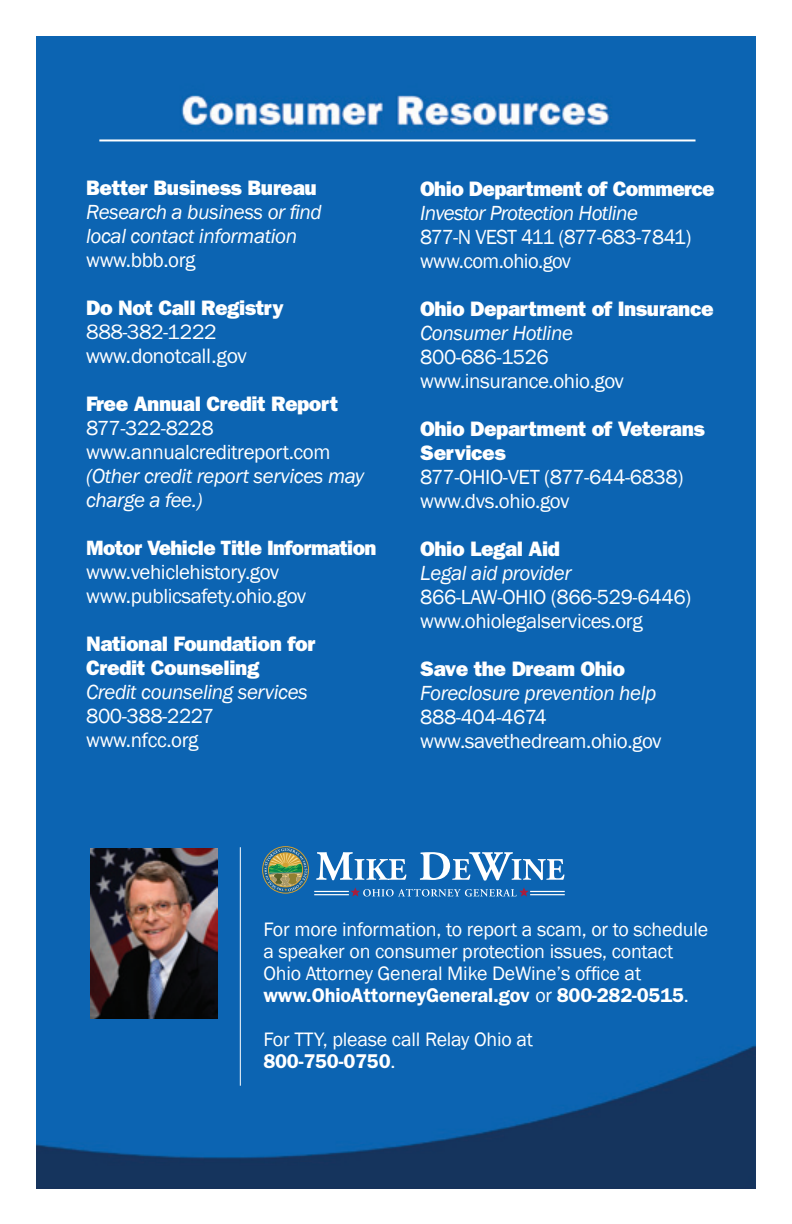
<style>
.page{position:relative;width:792px;height:1224px;background:#fff}
.page>*{position:absolute;margin:0;border:0;box-sizing:border-box;transform-origin:0 0}
.t1{font:21px "Franklin Gothic";letter-spacing:-.02em;color:#fff}
.t2{font:21px/24px "ITC Franklin Gothic Std Hvy";letter-spacing:-.02em;color:#fff}
.t3{font:italic 21px/24px "Franklin Gothic";letter-spacing:-.02em;color:#fff}
.t4{font:21px/24px "Franklin Gothic";letter-spacing:-.045em;color:#fff}
.t5{font:21px "ITC Franklin Gothic Std";letter-spacing:-.02em;color:#fff}
.t6{font:20.8px "ITC Franklin Gothic Std Hvy";letter-spacing:-.03em;color:#fff}
.t7{font:20px/22px "Franklin Gothic";letter-spacing:-.01em;color:#fff}
.s1{font-style:italic}
.s2{font-style:normal}
.s3{font-family:"ITC Franklin Gothic Std";font-weight:600}
</style>
<div class="page">
<div style="left:36px;top:37px;width:720px;height:1152px;background:#0c64b2"></div>
<hr style="left:99px;top:139px;width:597px;height:2px;background:#fff">
<hr style="left:240px;top:847px;width:1px;height:239px;background:#fff">
<img style="left:90px;top:849px;width:128px;height:170px">
<svg style="left:316px;top:852px;width:249px;height:29px"></svg>
<svg style="left:349px;top:888px;width:182px;height:10px;background:#3d7dbb"></svg>
<hr style="left:530px;top:894px;width:35px;height:1px;background:#fff">
<hr style="left:530px;top:891px;width:35px;height:1px;background:#fff">
<hr style="left:314px;top:894px;width:35px;height:1px;background:#fff">
<hr style="left:314px;top:891px;width:35px;height:1px;background:#fff">
<div style="left:262px;top:846px;width:47px;height:47px;border:1px solid #d3a032;border-radius:50%"></div>
<svg style="left:265px;top:847px;width:42px;height:46px;background:#698974"></svg>
<p class="t2" style="left:86px;top:176px;width:232px">Better Business Bureau</p>
<p class="t3" style="left:86px;top:201px;width:237px">Research a business or find local contact information</p>
<p class="t1" style="left:86px;top:247px;width:111px">www.bbb.org</p>
<p class="t2" style="left:86px;top:296px;width:199px">Do Not Call Registry</p>
<p class="t5" style="left:86px;top:320px;width:132px">888-382-1222</p>
<p class="t5" style="left:86px;top:344px;width:162px">www.donotcall.gov</p>
<p class="t2" style="left:86px;top:392px;width:253px">Free Annual Credit Report</p>
<p class="t1" style="left:86px;top:415px;width:129px">877-322-8228</p>
<p class="t1" style="left:86px;top:439px;width:246px">www.annualcreditreport.com</p>
<p class="t3" style="left:86px;top:465px;width:279px">(Other credit report services may charge a fee.)</p>
<p class="t6" style="left:86px;top:536px;width:292px">Motor Vehicle Title Information</p>
<p class="t1" style="left:86px;top:559px;width:195px">www.vehiclehistory.gov</p>
<p class="t1" style="left:86px;top:583px;width:222px">www.publicsafety.ohio.gov</p>
<p class="t2" style="left:86px;top:632px;width:231px">National Foundation for<br>Credit Counseling</p>
<p class="t3" style="left:86px;top:681px;width:223px">Credit counseling services</p>
<p class="t1" style="left:86px;top:703px;width:130px">800-388-2227</p>
<p class="t1" style="left:86px;top:727px;width:114px">www.nfcc.org</p>
<p class="t2" style="left:420px;top:177px;width:296px">Ohio Department of Commerce</p>
<p class="t4" style="left:420px;top:201px;width:273px"><span class="s1">Investor Protection Hotline<br></span>877-N VEST 411 (877-683-7841)</p>
<p class="t1" style="left:420px;top:248px;width:153px">www.com.ohio.gov</p>
<p class="t2" style="left:420px;top:297px;width:295px">Ohio Department of Insurance</p>
<p class="t3" style="left:420px;top:321px;width:154px">Consumer Hotline<br><span class="s2">800-686-1526</span></p>
<p class="t1" style="left:420px;top:368px;width:205px">www.insurance.ohio.gov</p>
<p class="t2" style="left:420px;top:417px;width:286px">Ohio Department of Veterans<br>Services</p>
<p class="t1" style="left:420px;top:464px;width:265px">877-OHIO-VET (877-644-6838)</p>
<p class="t1" style="left:420px;top:488px;width:151px">www.dvs.ohio.gov</p>
<p class="t2" style="left:420px;top:537px;width:141px">Ohio Legal Aid</p>
<p class="t3" style="left:420px;top:561px;width:153px">Legal aid provider</p>
<p class="t1" style="left:420px;top:584px;width:273px">866-LAW-OHIO (866-529-6446)</p>
<p class="t1" style="left:420px;top:608px;width:224px">www.ohiolegalservices.org</p>
<p class="t2" style="left:420px;top:657px;width:206px">Save the Dream Ohio</p>
<p class="t3" style="left:420px;top:681px;width:238px">Foreclosure prevention help</p>
<p class="t1" style="left:420px;top:704px;width:128px">888-404-4674</p>
<p class="t1" style="left:420px;top:728px;width:243px">www.savethedream.ohio.gov</p>
<p class="t7" style="left:263px;top:919px;width:446px">For more information, to report a scam, or to schedule a speaker on consumer protection issues, contact Ohio Attorney General Mike DeWine’s office at <span class="s3">www.OhioAttorneyGeneral.gov</span> or <span class="s3">800-282-0515</span>.</p>
<p class="t7" style="left:263px;top:1029px;width:271px">For TTY, please call Relay Ohio at<br><span class="s3">800-750-0750</span>.</p>
</div>
